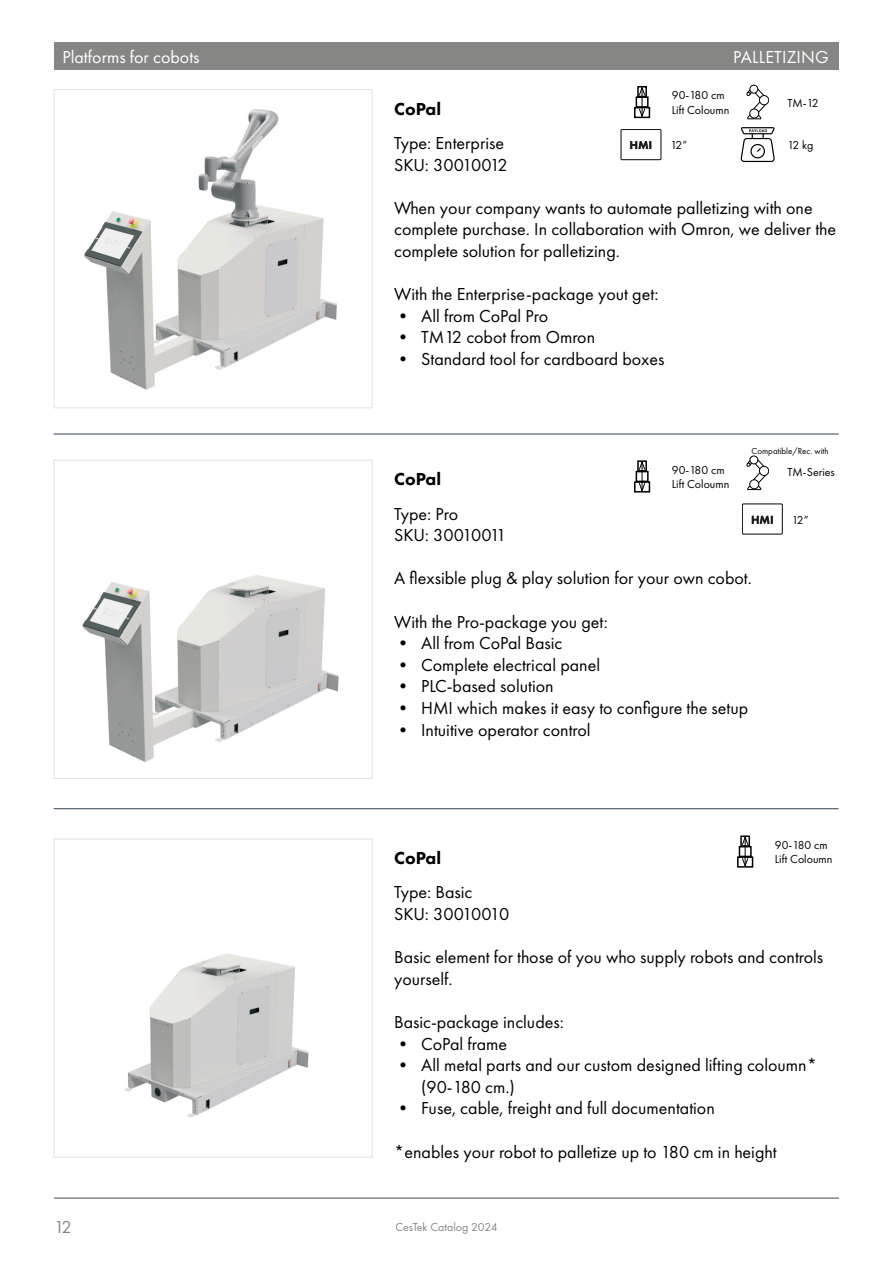
<style>
.page{position:relative;width:893px;height:1263px;background:#fff}
.page>*{position:absolute;margin:0;border:0;box-sizing:border-box;transform-origin:0 0}
.t1{font:18px/21.6px "Futura PT";color:#000}
.t2{font:18px "Futura PT";letter-spacing:-.02em;color:#000}
.t3{font:18px "Futura PT";color:#fff}
.t4{font:800 18px "Futura PT";color:#000}
.t5{font:18px "Futura PT";color:#868685}
.t6{font:12px "Futura PT";color:#000}
.t7{font:12px "Futura PT";color:#868685}
.t8{font:800 11.85px "Futura PT";color:#1c1c1a}
.t9{font:9px "Futura PT";color:#000}
</style>
<div class="page">
<hr style="left:54px;top:1197px;width:785px;height:2px;background:#868685">
<img style="left:84px;top:109px;width:254px;height:281px">
<div style="left:54px;top:89px;width:319px;height:319px;border:1px solid #e0e2e2"></div>
<img style="left:82px;top:575px;width:257px;height:187px">
<div style="left:54px;top:460px;width:319px;height:319px;border:1px solid #e0e2e2"></div>
<img style="left:124px;top:953px;width:185px;height:164px">
<div style="left:54px;top:839px;width:319px;height:318px;border:1px solid #e0e2e2"></div>
<hr style="left:54px;top:808px;width:785px;height:1px;background:#304055">
<div style="left:750px;top:85px;width:8px;height:8px;border:1px solid #000;border-radius:50%"></div>
<div style="left:759px;top:95px;width:10px;height:10px;border:1px solid #000;border-radius:50%"></div>
<svg style="left:746px;top:89px;width:20px;height:31px"></svg>
<div style="left:54px;top:43px;width:785px;height:27px;background:#868685"></div>
<svg style="left:741px;top:127px;width:34px;height:35px"></svg>
<div style="left:750px;top:456px;width:8px;height:8px;border:1px solid #000;border-radius:50%"></div>
<div style="left:759px;top:466px;width:10px;height:10px;border:1px solid #000;border-radius:50%"></div>
<svg style="left:746px;top:459px;width:20px;height:31px"></svg>
<hr style="left:54px;top:434px;width:785px;height:1px;background:#304055">
<div style="left:621px;top:129px;width:40px;height:31px;border:1px solid #1c1c1a"></div>
<svg style="left:630px;top:141px;width:21px;height:8px"></svg>
<div style="left:742px;top:503px;width:41px;height:31px;border:1px solid #1c1c1a"></div>
<svg style="left:752px;top:516px;width:21px;height:7px"></svg>
<div style="left:634px;top:481px;width:16px;height:11px;border:2px solid #000"></div>
<div style="left:636px;top:471px;width:13px;height:11px;border:2px solid #000"></div>
<div style="left:637px;top:460px;width:10px;height:12px;border:2px solid #000"></div>
<svg style="left:639px;top:461px;width:6px;height:30px"></svg>
<div style="left:634px;top:107px;width:16px;height:11px;border:2px solid #000"></div>
<div style="left:636px;top:96px;width:13px;height:12px;border:2px solid #000"></div>
<div style="left:637px;top:86px;width:10px;height:11px;border:2px solid #000"></div>
<svg style="left:639px;top:87px;width:6px;height:30px"></svg>
<div style="left:737px;top:856px;width:16px;height:12px;border:2px solid #000"></div>
<div style="left:739px;top:846px;width:13px;height:11px;border:2px solid #000"></div>
<div style="left:740px;top:835px;width:10px;height:12px;border:2px solid #000"></div>
<svg style="left:742px;top:837px;width:6px;height:29px"></svg>
<p class="t3" style="left:63px;top:47px;width:139px">Platforms for cobots</p>
<p class="t3" style="left:733px;top:47px;width:97px">PALLETIZING</p>
<p class="t4" style="left:394px;top:97px;width:48px">CoPal</p>
<p class="t6" style="left:672px;top:88px;width:54px">90-180 cm</p>
<p class="t6" style="left:672px;top:103px;width:59px">Lift Coloumn</p>
<p class="t6" style="left:787px;top:96px;width:33px">TM-12</p>
<p class="t1" style="left:394px;top:132px;width:111px">Type: Enterprise</p>
<p class="t2" style="left:394px;top:154px;width:115px">SKU: 30010012</p>
<p class="t1" style="left:394px;top:197px;width:443px">When your company wants to automate palletizing with one complete purchase. In collaboration with Omron, we deliver the complete solution for palletizing.</p>
<p class="t1" style="left:394px;top:283px;width:266px">With the Enterprise-package yout get:</p>
<p class="t1" style="left:394px;top:305px;width:155px">• All from CoPal Pro</p>
<p class="t1" style="left:394px;top:327px;width:202px">• TM12 cobot from Omron</p>
<p class="t1" style="left:394px;top:348px;width:272px">• Standard tool for cardboard boxes</p>
<p class="t6" style="left:787px;top:138px;width:28px">12 kg</p>
<p class="t8" style="left:630px;top:138px;width:24px">HMI</p>
<p class="t6" style="left:671px;top:138px;width:18px">12”</p>
<p class="t4" style="left:394px;top:468px;width:48px">CoPal</p>
<p class="t9" style="left:752px;top:446px;width:79px">Compatible/Rec. with</p>
<p class="t6" style="left:672px;top:463px;width:54px">90-180 cm</p>
<p class="t6" style="left:787px;top:465px;width:49px">TM-Series</p>
<p class="t6" style="left:672px;top:477px;width:59px">Lift Coloumn</p>
<p class="t1" style="left:394px;top:503px;width:65px">Type: Pro</p>
<p class="t2" style="left:394px;top:524px;width:114px">SKU: 30010011</p>
<p class="t1" style="left:394px;top:567px;width:359px">A flexsible plug &amp; play solution for your own cobot.</p>
<p class="t1" style="left:394px;top:611px;width:215px">With the Pro-package you get:</p>
<p class="t1" style="left:394px;top:632px;width:170px">• All from CoPal Basic</p>
<p class="t1" style="left:394px;top:654px;width:207px">• Complete electrical panel</p>
<p class="t1" style="left:394px;top:675px;width:161px">• PLC-based solution</p>
<p class="t1" style="left:394px;top:697px;width:356px">• HMI which makes it easy to configure the setup</p>
<p class="t1" style="left:394px;top:719px;width:198px">• Intuitive operator control</p>
<p class="t8" style="left:751px;top:512px;width:24px">HMI</p>
<p class="t6" style="left:792px;top:512px;width:18px">12”</p>
<p class="t4" style="left:394px;top:847px;width:48px">CoPal</p>
<p class="t6" style="left:775px;top:838px;width:54px">90-180 cm</p>
<p class="t6" style="left:775px;top:852px;width:59px">Lift Coloumn</p>
<p class="t1" style="left:394px;top:881px;width:80px">Type: Basic</p>
<p class="t2" style="left:394px;top:903px;width:117px">SKU: 30010010</p>
<p class="t1" style="left:394px;top:946px;width:431px">Basic element for those of you who supply robots and controls yourself.</p>
<p class="t1" style="left:394px;top:1011px;width:171px">Basic-package includes:</p>
<p class="t1" style="left:394px;top:1033px;width:115px">• CoPal frame</p>
<p class="t1" style="left:421px;top:1054px;width:397px;text-indent:-27px">• All metal parts and our custom designed lifting coloumn* (90-180 cm.)</p>
<p class="t1" style="left:394px;top:1097px;width:322px">• Fuse, cable, freight and full documentation</p>
<p class="t1" style="left:394px;top:1141px;width:384px">*enables your robot to palletize up to 180 cm in height</p>
<p class="t5" style="left:54px;top:1216px;width:19px">12</p>
<p class="t7" style="left:395px;top:1220px;width:104px">CesTek Catalog 2024</p>
</div>
